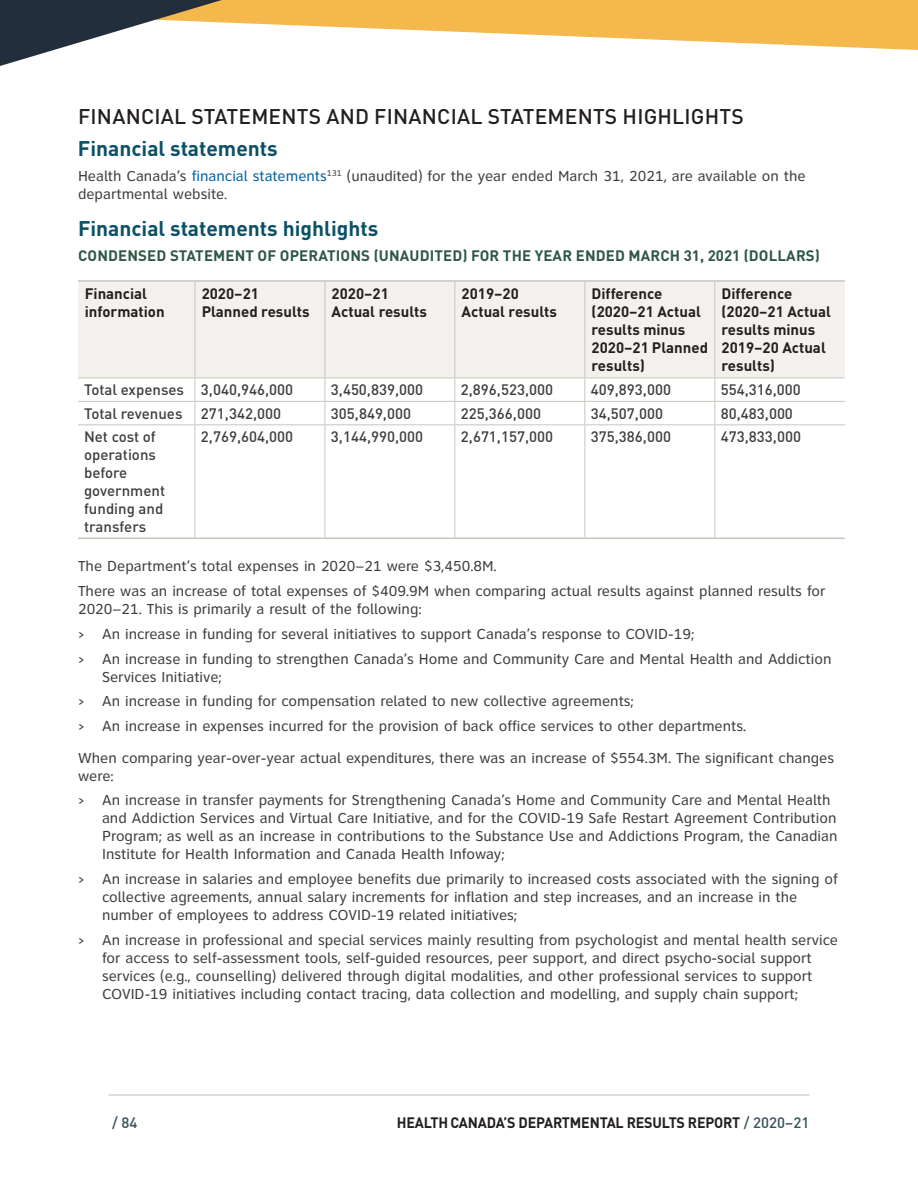
<style>
.page{position:relative;width:918px;height:1188px;background:#fff}
.page>*{position:absolute;margin:0;border:0;box-sizing:border-box;transform-origin:0 0}
.t1{font:500 21px "DINOT";letter-spacing:.01em;color:#231f20}
.t2{font:700 21px "DINOT";color:#0a5167}
.t3{font:15px/18px "Clearview ATT";color:#3e3e3f}
.t4{font:500 15px/18px "DINOT";color:#3e3e3f}
.t5{font:700 15px/18px "DINOT";color:#231f20}
.t6{font:700 15px "DINOT";letter-spacing:.01em;color:#2f5745}
.t7{font:700 15px "DINOT";color:#231f20;scale:.95 1}
.t8{font:500 15px "DINOT";color:#365257}
.s1{color:#0062a3}
.s2{color:#545557}
.s3{font-family:"Archer";font-weight:600}
.s4{font-weight:500;color:#365257}
</style>
<div class="page">
<hr style="left:109px;top:1095px;width:700px;height:1px;background:#231f20">
<svg style="left:222px;top:0;width:696px;height:50px;fill:#f5b84c"></svg>
<svg style="left:0;top:0;width:222px;height:66px"></svg>
<div style="left:78px;top:282px;width:767px;height:96px;background:#f2f1ee"></div>
<hr style="left:78px;top:538px;width:117px;height:1px;background:#c8c5be">
<hr style="left:195px;top:538px;width:130px;height:1px;background:#c8c5be">
<hr style="left:325px;top:538px;width:130px;height:1px;background:#c8c5be">
<hr style="left:455px;top:538px;width:130px;height:1px;background:#c8c5be">
<hr style="left:585px;top:538px;width:130px;height:1px;background:#c8c5be">
<hr style="left:715px;top:538px;width:130px;height:1px;background:#c8c5be">
<hr style="left:78px;top:280px;width:117px;height:2px;background:#c8c5be">
<hr style="left:195px;top:280px;width:130px;height:2px;background:#c8c5be">
<hr style="left:325px;top:280px;width:130px;height:2px;background:#c8c5be">
<hr style="left:455px;top:280px;width:130px;height:2px;background:#c8c5be">
<hr style="left:585px;top:280px;width:130px;height:2px;background:#c8c5be">
<hr style="left:715px;top:280px;width:130px;height:2px;background:#c8c5be">
<hr style="left:195px;top:282px;width:1px;height:96px;background:#c8c5be">
<hr style="left:325px;top:282px;width:1px;height:96px;background:#c8c5be">
<hr style="left:455px;top:282px;width:1px;height:96px;background:#c8c5be">
<hr style="left:584px;top:282px;width:1px;height:96px;background:#c8c5be">
<hr style="left:714px;top:282px;width:1px;height:96px;background:#c8c5be">
<hr style="left:78px;top:378px;width:117px;height:1px;background:#c8c5be">
<hr style="left:195px;top:378px;width:130px;height:1px;background:#c8c5be">
<hr style="left:325px;top:378px;width:130px;height:1px;background:#c8c5be">
<hr style="left:455px;top:378px;width:130px;height:1px;background:#c8c5be">
<hr style="left:585px;top:378px;width:130px;height:1px;background:#c8c5be">
<hr style="left:715px;top:378px;width:130px;height:1px;background:#c8c5be">
<hr style="left:78px;top:401px;width:117px;height:1px;background:#c8c5be">
<hr style="left:195px;top:401px;width:130px;height:1px;background:#c8c5be">
<svg style="left:195px;top:378px;width:1px;height:46px"></svg>
<hr style="left:325px;top:401px;width:130px;height:1px;background:#c8c5be">
<svg style="left:325px;top:378px;width:1px;height:46px"></svg>
<hr style="left:455px;top:401px;width:130px;height:1px;background:#c8c5be">
<svg style="left:455px;top:378px;width:1px;height:46px"></svg>
<hr style="left:585px;top:401px;width:130px;height:1px;background:#c8c5be">
<svg style="left:584px;top:378px;width:1px;height:46px"></svg>
<hr style="left:715px;top:401px;width:130px;height:1px;background:#c8c5be">
<svg style="left:714px;top:378px;width:1px;height:46px"></svg>
<hr style="left:78px;top:424px;width:117px;height:1px;background:#c8c5be">
<hr style="left:195px;top:424px;width:130px;height:1px;background:#c8c5be">
<hr style="left:195px;top:425px;width:1px;height:113px;background:#c8c5be">
<hr style="left:325px;top:424px;width:130px;height:1px;background:#c8c5be">
<hr style="left:325px;top:425px;width:1px;height:113px;background:#c8c5be">
<hr style="left:455px;top:424px;width:130px;height:1px;background:#c8c5be">
<hr style="left:455px;top:425px;width:1px;height:113px;background:#c8c5be">
<hr style="left:585px;top:424px;width:130px;height:1px;background:#c8c5be">
<hr style="left:584px;top:425px;width:1px;height:113px;background:#c8c5be">
<hr style="left:715px;top:424px;width:130px;height:1px;background:#c8c5be">
<hr style="left:714px;top:425px;width:1px;height:113px;background:#c8c5be">
<h1 class="t1" style="left:78px;top:100px;width:667px">FINANCIAL STATEMENTS AND FINANCIAL STATEMENTS HIGHLIGHTS</h1>
<h1 class="t2" style="left:78px;top:132px;width:201px">Financial statements</h1>
<p class="t3" style="left:78px;top:167px;width:729px">Health Canada’s <span class="s1">financial statements</span><sup>131</sup> (unaudited) for the year ended March 31, 2021, are available on the departmental website<span class="s2">.</span></p>
<h1 class="t2" style="left:78px;top:212px;width:302px">Financial statements highlights</h1>
<p class="t6" style="left:78px;top:244px;width:743px">CONDENSED STATEMENT OF OPERATIONS (UNAUDITED) FOR THE YEAR ENDED MARCH 31, 2021 (DOLLARS)</p>
<p class="t5" style="left:85px;top:283px;width:81px">Financial information</p>
<p class="t5" style="left:202px;top:283px;width:109px">2020–21<br>Planned results</p>
<p class="t5" style="left:332px;top:283px;width:97px">2020–21<br>Actual results</p>
<p class="t5" style="left:462px;top:283px;width:97px">2019–20<br>Actual results</p>
<p class="t5" style="left:592px;top:283px;width:118px">Difference (2020–21 Actual results minus<br>2020–21 Planned results)</p>
<p class="t5" style="left:722px;top:283px;width:111px">Difference (2020–21 Actual results minus<br>2019–20 Actual results)</p>
<p class="t4" style="left:84px;top:380px;width:211px">Total expenses 3,040,946,000</p>
<p class="t4" style="left:331px;top:380px;width:94px">3,450,839,000</p>
<p class="t4" style="left:461px;top:380px;width:94px">2,896,523,000</p>
<p class="t4" style="left:591px;top:380px;width:82px">409,893,000</p>
<p class="t4" style="left:721px;top:380px;width:82px">554,316,000</p>
<p class="t4" style="left:84px;top:403px;width:199px">Total revenues 271,342,000</p>
<p class="t4" style="left:331px;top:403px;width:82px">305,849,000</p>
<p class="t4" style="left:461px;top:403px;width:82px">225,366,000</p>
<p class="t4" style="left:591px;top:403px;width:74px">34,507,000</p>
<p class="t4" style="left:721px;top:403px;width:74px">80,483,000</p>
<p class="t4" style="left:84px;top:427px;width:83px">Net cost of operations before government funding and transfers</p>
<p class="t4" style="left:201px;top:427px;width:94px">2,769,604,000</p>
<p class="t4" style="left:331px;top:427px;width:94px">3,144,990,000</p>
<p class="t4" style="left:461px;top:427px;width:94px">2,671,157,000</p>
<p class="t4" style="left:591px;top:427px;width:82px">375,386,000</p>
<p class="t4" style="left:721px;top:427px;width:82px">473,833,000</p>
<p class="t3" style="left:78px;top:554px;width:749px;line-height:24.8px">The Department’s total expenses in 2020–21 were $3,450.8M.<br>There was an increase of total expenses of $409.9M when comparing actual results against planned results for</p>
<p class="t3" style="left:78px;top:597px;width:755px;line-height:24.8px">2020–21. This is primarily a result of the following:<br><span class="s3">&gt;</span> An increase in funding for several initiatives to support Canada’s response to COVID-19;<br><span class="s3">&gt;</span> An increase in funding to strengthen Canada’s Home and Community Care and Mental Health and Addiction</p>
<p class="t3" style="left:78px;top:664px;width:670px;line-height:24.8px;text-indent:24px">Services Initiative;<br><span class="s3">&gt;</span> An increase in funding for compensation related to new collective agreements;<br><span class="s3">&gt;</span> An increase in expenses incurred for the provision of back office services to other departments.</p>
<p class="t3" style="left:78px;top:749px;width:758px">When comparing year-over-year actual expenditures, there was an increase of $554.3M. The significant changes were:</p>
<p class="t3" style="left:102px;top:791px;width:737px;text-indent:-24px"><span class="s3">&gt;</span> An increase in transfer payments for Strengthening Canada’s Home and Community Care and Mental Health and Addiction Services and Virtual Care Initiative, and for the COVID-19 Safe Restart Agreement Contribution Program; as well as an increase in contributions to the Substance Use and Addictions Program, the Canadian Institute for Health Information and Canada Health Infoway;</p>
<p class="t3" style="left:102px;top:870px;width:737px;text-indent:-24px"><span class="s3">&gt;</span> An increase in salaries and employee benefits due primarily to increased costs associated with the signing of collective agreements, annual salary increments for inflation and step increases, and an increase in the number of employees to address COVID-19 related initiatives;</p>
<p class="t3" style="left:102px;top:931px;width:737px;text-indent:-24px"><span class="s3">&gt;</span> An increase in professional and special services mainly resulting from psychologist and mental health service for access to self-assessment tools, self-guided resources, peer support, and direct psycho-social support services (e.g., counselling) delivered through digital modalities, and other professional services to support COVID-19 initiatives including contact tracing, data collection and modelling, and supply chain support;</p>
<p class="t8" style="left:112px;top:1111px;width:27px">/ 84</p>
<p class="t7" style="left:397px;top:1111px;width:436px">HEALTH CANADA’S DEPARTMENTAL RESULTS REPORT <span class="s4">/ 2020–21</span></p>
</div>
